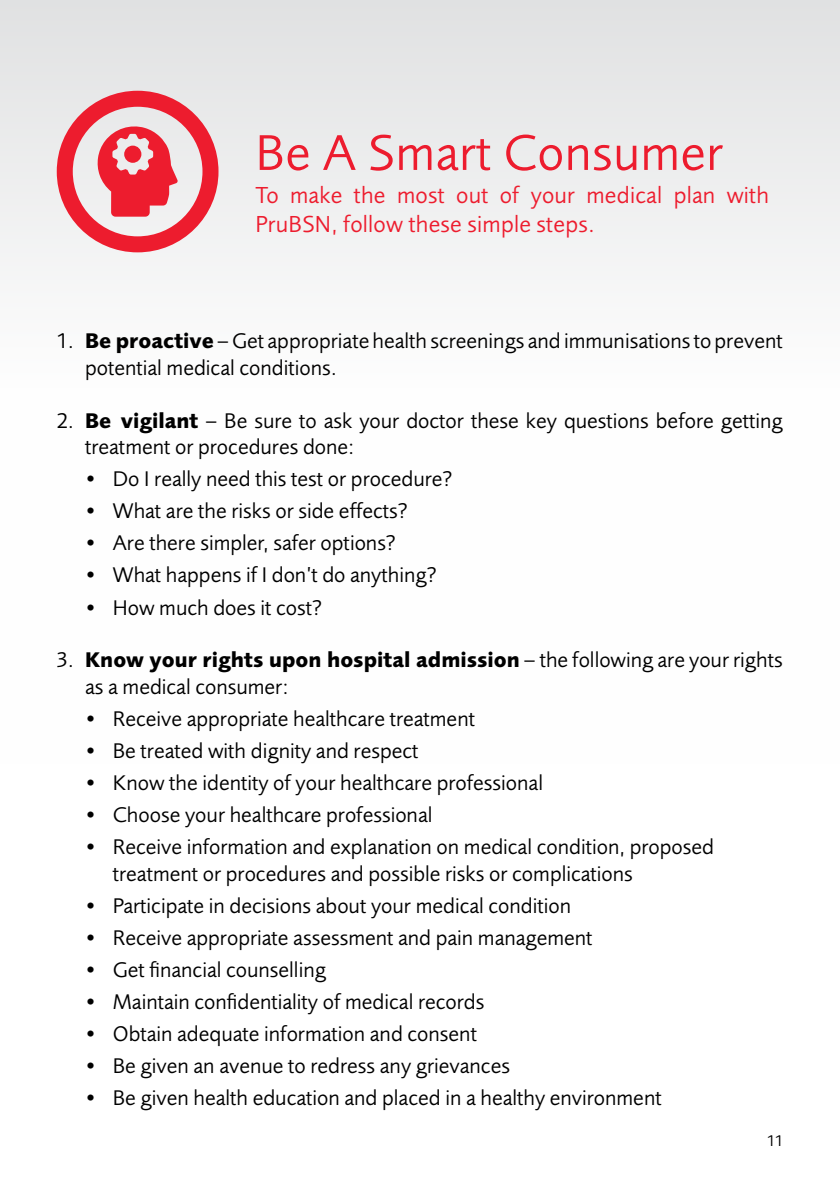
<style>
.page{position:relative;width:840px;height:1191px;background:#fff}
.page>*{position:absolute;margin:0;border:0;box-sizing:border-box;transform-origin:0 0}
.t1{font:52px "Pru Sans";letter-spacing:.01em;color:#ed1c2e}
.t2{font:24px/28.8px "Pru Sans";letter-spacing:.01em;color:#ed1c2e}
.t3{font:22px/26.4px "Pru Sans";color:#000}
.t4{font:16px "Pru Sans";color:#000}
.s1{font-weight:700}
</style>
<div class="page">
<div style="left:0;top:0;width:839px;height:763px;background:linear-gradient(to bottom,#e7e5e6,#fff)"></div>
<svg style="left:97px;top:124px;width:81px;height:93px;background:#ec737e"></svg>
<div style="left:124px;top:146px;width:17px;height:17px;background:#ed1c2e;border-radius:50%"></div>
<div style="left:57px;top:91px;width:161px;height:161px;border:16px solid #ed1c2e;border-radius:50%"></div>
<h1 class="t1" style="left:255px;top:122px;width:469px">Be A Smart Consumer</h1>
<p class="t2" style="left:255px;top:180px;width:515px">To make the most out of your medical plan with<br>PruBSN, follow these simple steps.</p>
<p class="t3" style="left:85px;top:328px;width:698px;text-indent:-28px">1. <span class="s1">Be proactive</span> – Get appropriate health screenings and immunisations to prevent potential medical conditions.</p>
<p class="t3" style="left:85px;top:407px;width:698px;text-indent:-28px">2. <span class="s1">Be vigilant</span> – Be sure to ask your doctor these key questions before getting treatment or procedures done:</p>
<p class="t3" style="left:85px;top:465px;width:369px">• Do I really need this test or procedure?</p>
<p class="t3" style="left:85px;top:497px;width:324px">• What are the risks or side effects?</p>
<p class="t3" style="left:85px;top:530px;width:312px">• Are there simpler, safer options?</p>
<p class="t3" style="left:85px;top:562px;width:353px">• What happens if I don’t do anything?</p>
<p class="t3" style="left:85px;top:594px;width:238px">• How much does it cost?</p>
<p class="t3" style="left:85px;top:647px;width:698px;text-indent:-28px">3. <span class="s1">Know your rights upon hospital admission</span> – the following are your rights as a medical consumer:</p>
<p class="t3" style="left:85px;top:705px;width:391px">• Receive appropriate healthcare treatment</p>
<p class="t3" style="left:85px;top:737px;width:335px">• Be treated with dignity and respect</p>
<p class="t3" style="left:85px;top:769px;width:459px">• Know the identity of your healthcare professional</p>
<p class="t3" style="left:85px;top:801px;width:348px">• Choose your healthcare professional</p>
<p class="t3" style="left:113px;top:833px;width:602px;text-indent:-28px">• Receive information and explanation on medical condition, proposed treatment or procedures and possible risks or complications</p>
<p class="t3" style="left:85px;top:892px;width:487px">• Participate in decisions about your medical condition</p>
<p class="t3" style="left:85px;top:924px;width:508px">• Receive appropriate assessment and pain management</p>
<p class="t3" style="left:85px;top:956px;width:242px">• Get financial counselling</p>
<p class="t3" style="left:85px;top:988px;width:400px">• Maintain confidentiality of medical records</p>
<p class="t3" style="left:85px;top:1020px;width:393px">• Obtain adequate information and consent</p>
<p class="t3" style="left:85px;top:1052px;width:426px">• Be given an avenue to redress any grievances</p>
<p class="t3" style="left:85px;top:1084px;width:577px">• Be given health education and placed in a healthy environment</p>
<p class="t4" style="left:766px;top:1131px;width:18px">11</p>
</div>
